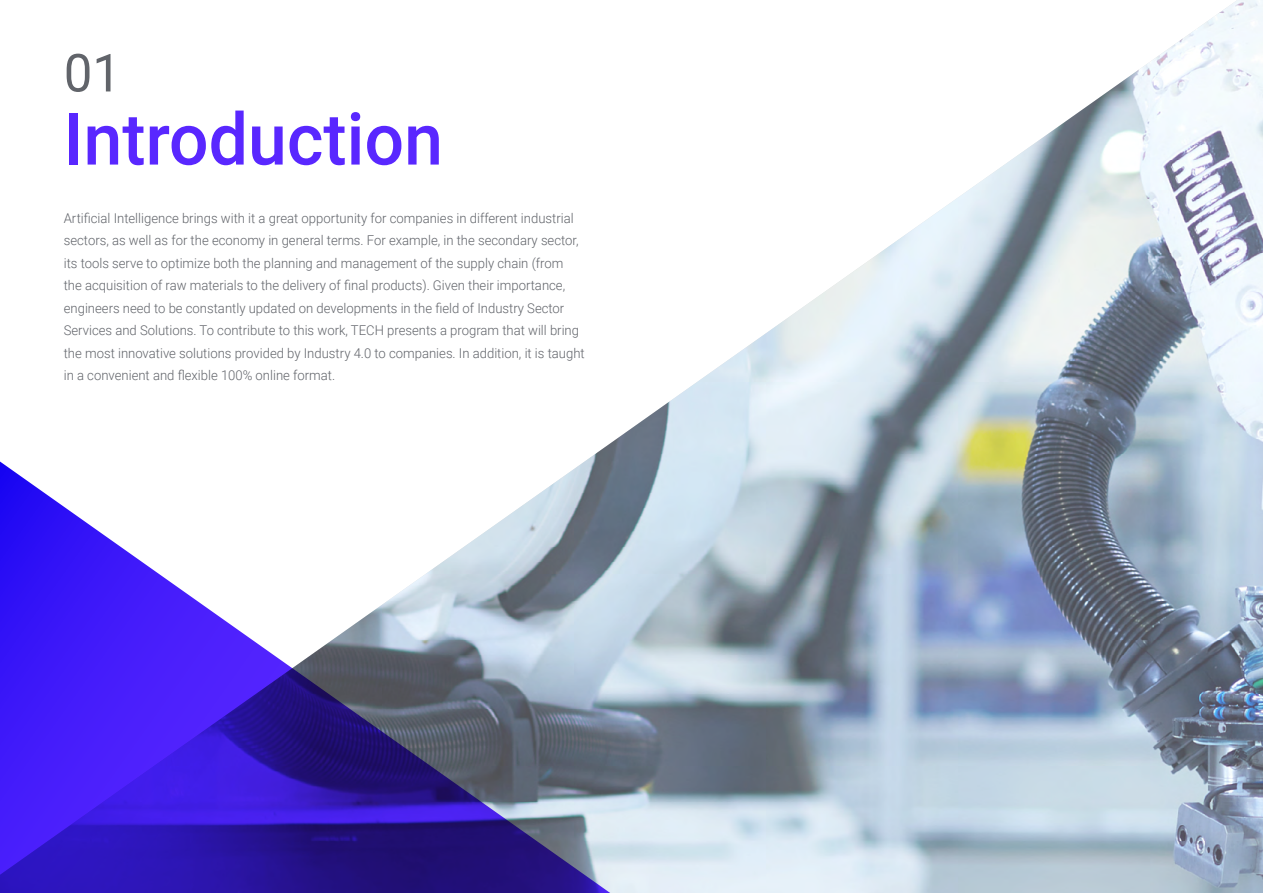
<style>
.page{position:relative;width:1263px;height:893px;background:#fff}
.page>*{position:absolute;margin:0;border:0;box-sizing:border-box;transform-origin:0 0}
.t1{font:500 72px "Roboto";color:#5927ff}
.t2{font:52.5px "Roboto";color:#61646a}
.t3{font:300 13.5px/22.5px "Roboto";color:#61646a}
</style>
<div class="page">
<img style="left:606px;top:0;width:657px;height:893px">
<svg style="left:0;top:446px;width:640px;height:447px"></svg>
<h2 class="t2" style="left:64px;top:36px;width:59px">01</h2>
<h1 class="t1" style="left:64px;top:89px;width:381px">Introduction</h1>
<p class="t3" style="left:64px;top:206px;width:522px">Artificial Intelligence brings with it a great opportunity for companies in different industrial sectors, as well as for the economy in general terms. For example, in the secondary sector, its tools serve to optimize both the planning and management of the supply chain (from the acquisition of raw materials to the delivery of final products). Given their importance, engineers need to be constantly updated on developments in the field of Industry Sector Services and Solutions. To contribute to this work, TECH presents a program that will bring the most innovative solutions provided by Industry 4.0 to companies. In addition, it is taught in a convenient and flexible 100% online format.</p>
</div>
